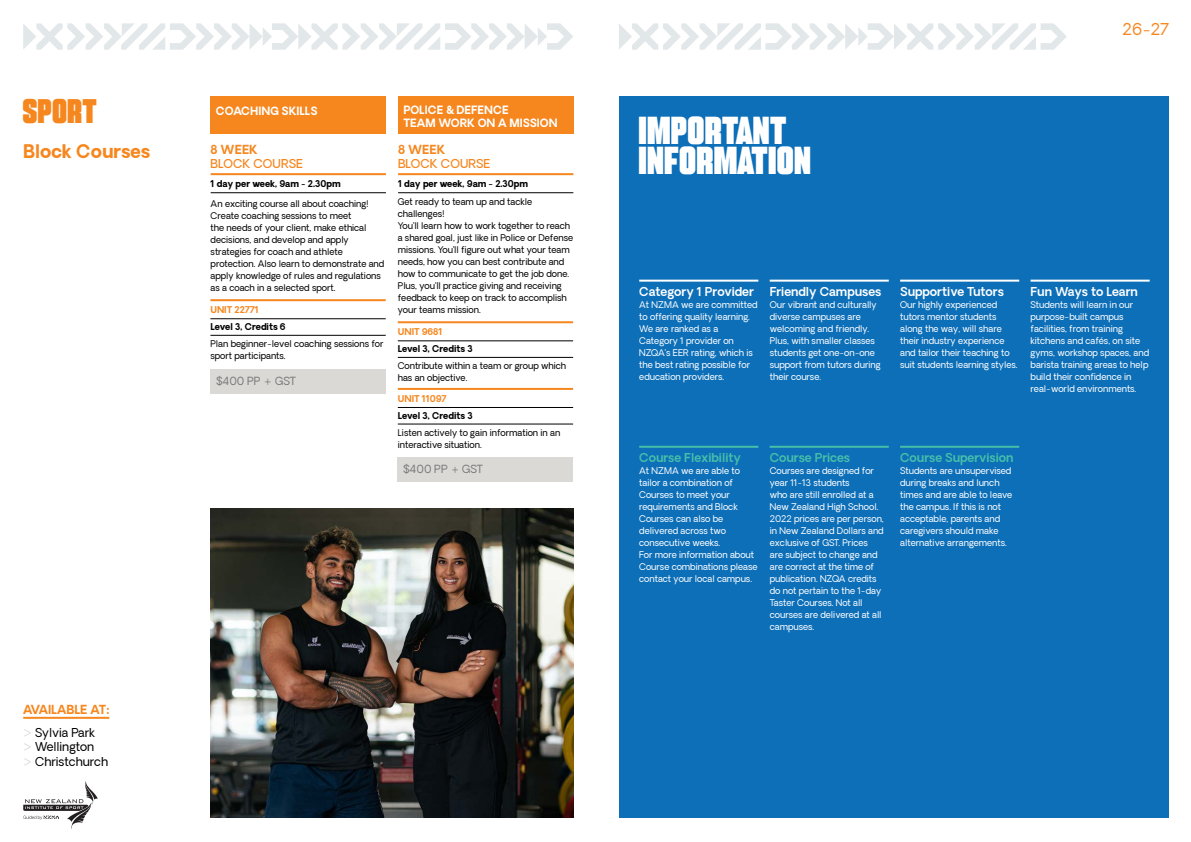
<style>
.page{position:relative;width:1191px;height:842px;background:#fff}
.page>*{position:absolute;margin:0;border:0;box-sizing:border-box;transform-origin:0 0}
.t1{font:40px/30px "Boldine";color:#fff}
.t2{font:35px "Boldine";color:#f6871f}
.t3{font:700 18px "Oakes Grotesk";color:#f6871f}
.t4{font:16px "Oakes Grotesk";color:#f6871f}
.t5{font:600 12px "Oakes Grotesk";color:#fff}
.t6{font:600 12px "Oakes Grotesk";color:#46bfa9}
.t7{font:12px "Oakes Grotesk";color:#000}
.t8{font:700 12px "Oakes Grotesk";color:#f6871f}
.t9{font:500 12px "Oakes Grotesk";color:#f6871f}
.t10{font:700 11px "Oakes Grotesk";color:#fff}
.t11{font:11px "Oakes Grotesk";color:#7b7879}
.t12{font:9px/12px "Oakes Grotesk";color:#fff}
.t13{font:9px/12px "Oakes Grotesk";color:#000}
.t14{font:700 9px "Oakes Grotesk";color:#000}
.t15{font:700 9px "Oakes Grotesk";color:#f6871f}
.s1{color:#dad9d6}
</style>
<div class="page">
<svg style="left:23px;top:23px;width:550px;height:27px"></svg>
<svg style="left:619px;top:23px;width:447px;height:27px"></svg>
<img style="left:210px;top:509px;width:363px;height:309px">
<div style="left:211px;top:96px;width:175px;height:38px;background:#f6871f"></div>
<hr style="left:211px;top:173px;width:175px;height:2px;background:#f6871f">
<hr style="left:211px;top:192px;width:175px;height:1px;background:#000">
<div style="left:210px;top:369px;width:176px;height:24px;background:#dad9d6"></div>
<hr style="left:210px;top:299px;width:176px;height:2px;background:#f6871f">
<hr style="left:210px;top:318px;width:176px;height:1px;background:#000">
<hr style="left:210px;top:335px;width:176px;height:1px;background:#000">
<hr style="left:23px;top:717px;width:86px;height:2px;background:#f6871f">
<svg style="left:23px;top:781px;width:75px;height:48px"></svg>
<div style="left:620px;top:96px;width:549px;height:722px;background:#0d6fb8"></div>
<hr style="left:639px;top:280px;width:119px;height:2px;background:#fff">
<hr style="left:769px;top:280px;width:119px;height:2px;background:#fff">
<hr style="left:900px;top:280px;width:119px;height:2px;background:#fff">
<hr style="left:1030px;top:280px;width:119px;height:2px;background:#fff">
<hr style="left:639px;top:446px;width:119px;height:2px;background:#46bfa9">
<hr style="left:769px;top:446px;width:119px;height:2px;background:#46bfa9">
<hr style="left:900px;top:446px;width:119px;height:2px;background:#46bfa9">
<hr style="left:398px;top:173px;width:175px;height:2px;background:#f6871f">
<hr style="left:398px;top:192px;width:175px;height:1px;background:#000">
<div style="left:397px;top:457px;width:176px;height:24px;background:#dad9d6"></div>
<hr style="left:398px;top:321px;width:175px;height:2px;background:#f6871f">
<hr style="left:398px;top:340px;width:175px;height:1px;background:#000">
<hr style="left:398px;top:357px;width:175px;height:1px;background:#000">
<div style="left:398px;top:96px;width:175px;height:38px;background:#f6871f"></div>
<hr style="left:398px;top:388px;width:175px;height:2px;background:#f6871f">
<hr style="left:398px;top:407px;width:175px;height:1px;background:#000">
<hr style="left:398px;top:423px;width:175px;height:1px;background:#000">
<p class="t2" style="left:23px;top:90px;width:76px">SPORT</p>
<p class="t3" style="left:23px;top:139px;width:128px">Block Courses</p>
<p class="t10" style="left:216px;top:103px;width:103px">COACHING SKILLS</p>
<p class="t8" style="left:211px;top:141px;width:49px">8 WEEK</p>
<p class="t9" style="left:211px;top:156px;width:94px">BLOCK COURSE</p>
<p class="t13" style="left:211px;top:198px;width:175px">An exciting course all about coaching!<br>Create coaching sessions to meet<br>the needs of your client, make ethical decisions, and develop and apply strategies for coach and athlete protection. Also learn to demonstrate and apply knowledge of rules and regulations as a coach in a selected sport.</p>
<p class="t14" style="left:211px;top:178px;width:131px">1 day per week, 9am - 2.30pm</p>
<p class="t15" style="left:210px;top:304px;width:50px">UNIT 22771</p>
<p class="t14" style="left:210px;top:321px;width:77px">Level 3, Credits 6</p>
<p class="t13" style="left:210px;top:338px;width:175px">Plan beginner-level coaching sessions for sport participants.</p>
<p class="t11" style="left:216px;top:374px;width:82px">$400 PP + GST</p>
<p class="t10" style="left:403px;top:102px;width:107px">POLICE &amp; DEFENCE</p>
<p class="t10" style="left:403px;top:116px;width:156px">TEAM WORK ON A MISSION</p>
<p class="t8" style="left:398px;top:141px;width:49px">8 WEEK</p>
<p class="t9" style="left:398px;top:156px;width:94px">BLOCK COURSE</p>
<p class="t13" style="left:398px;top:196px;width:136px">Get ready to team up and tackle challenges!</p>
<p class="t13" style="left:398px;top:220px;width:177px">You’ll learn how to work together to reach a shared goal, just like in Police or Defense missions. You’ll figure out what your team needs, how you can best contribute and how to communicate to get the job done.<br>Plus, you’ll practice giving and receiving feedback to keep on track to accomplish your teams mission.</p>
<p class="t14" style="left:398px;top:178px;width:131px">1 day per week, 9am - 2.30pm</p>
<p class="t15" style="left:398px;top:326px;width:46px">UNIT 9681</p>
<p class="t14" style="left:398px;top:343px;width:76px">Level 3, Credits 3</p>
<p class="t13" style="left:398px;top:360px;width:170px">Contribute within a team or group which has an objective.</p>
<p class="t15" style="left:398px;top:393px;width:50px">UNIT 11097</p>
<p class="t14" style="left:398px;top:410px;width:76px">Level 3, Credits 3</p>
<p class="t13" style="left:398px;top:426px;width:164px">Listen actively to gain information in an interactive situation.</p>
<p class="t11" style="left:403px;top:462px;width:82px">$400 PP + GST</p>
<p class="t8" style="left:23px;top:701px;width:88px">AVAILABLE AT:</p>
<p class="t7" style="left:23px;top:724px;width:73px"><span class="s1">&gt;</span> Sylvia Park</p>
<p class="t7" style="left:23px;top:739px;width:72px"><span class="s1">&gt;</span> Wellington</p>
<p class="t7" style="left:23px;top:753px;width:86px"><span class="s1">&gt;</span> Christchurch</p>
<p class="t1" style="left:639px;top:115px;width:174px">IMPORTANT<br>INFORMATION</p>
<p class="t4" style="left:1122px;top:19px;width:48px">26-27</p>
<p class="t5" style="left:639px;top:283px;width:116px">Category 1 Provider</p>
<p class="t12" style="left:639px;top:299px;width:120px">At NZMA we are committed to offering quality learning.<br>We are ranked as a<br>Category 1 provider on<br>NZQA’s EER rating, which is the best rating possible for education providers.</p>
<p class="t5" style="left:769px;top:283px;width:113px">Friendly Campuses</p>
<p class="t12" style="left:769px;top:299px;width:112px">Our vibrant and culturally diverse campuses are welcoming and friendly.<br>Plus, with smaller classes students get one-on-one support from tutors during their course.</p>
<p class="t5" style="left:900px;top:283px;width:105px">Supportive Tutors</p>
<p class="t12" style="left:900px;top:299px;width:119px">Our highly experienced tutors mentor students along the way, will share their industry experience and tailor their teaching to suit students learning styles.</p>
<p class="t5" style="left:1030px;top:283px;width:109px">Fun Ways to Learn</p>
<p class="t12" style="left:1030px;top:299px;width:120px">Students will learn in our purpose-built campus facilities, from training kitchens and cafés, on site gyms, workshop spaces, and barista training areas to help build their confidence in real-world environments.</p>
<p class="t6" style="left:639px;top:450px;width:103px">Course Flexibility</p>
<p class="t12" style="left:639px;top:465px;width:120px">At NZMA we are able to tailor a combination of<br>Courses to meet your requirements and Block<br>Courses can also be delivered across two consecutive weeks.<br>For more information about<br>Course combinations please contact your local campus.</p>
<p class="t6" style="left:769px;top:450px;width:82px">Course Prices</p>
<p class="t12" style="left:769px;top:465px;width:116px">Courses are designed for year 11-13 students<br>who are still enrolled at a<br>New Zealand High School.<br>2022 prices are per person, in New Zealand Dollars and exclusive of GST. Prices<br>are subject to change and are correct at the time of publication. NZQA credits do not pertain to the 1-day<br>Taster Courses. Not all courses are delivered at all campuses.</p>
<p class="t6" style="left:900px;top:450px;width:115px">Course Supervision</p>
<p class="t12" style="left:900px;top:465px;width:114px">Students are unsupervised during breaks and lunch times and are able to leave the campus. If this is not acceptable, parents and caregivers should make alternative arrangements.</p>
</div>
